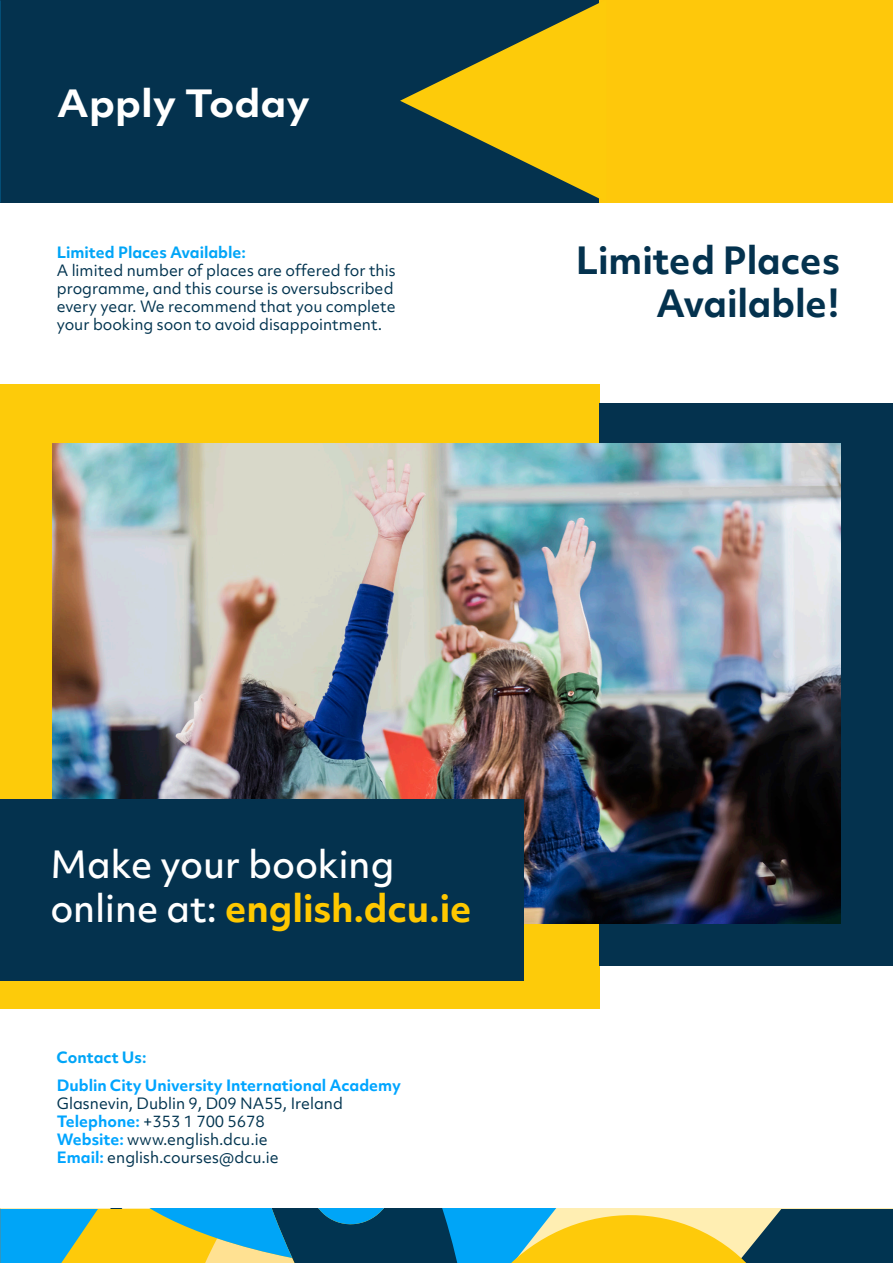
<style>
.page{position:relative;width:893px;height:1263px;background:#fff}
.page>*{position:absolute;margin:0;border:0;box-sizing:border-box;transform-origin:0 0}
.t1{font:500 36px/43.2px "Objektiv Mk 2";color:#fff}
.t2{font:700 36px/43.2px "Objektiv Mk 2";color:#04324e;text-align:right}
.t3{font:700 36px "Objektiv Mk 2";color:#fff;scale:1.1 1}
.t4{font:15px/18px "Objektiv Mk 2";color:#00334f}
.t5{font:700 15px "Objektiv Mk 2";color:#00a5ff}
.t6{font:700 15px "Objektiv Mk 2";color:#00a5f7}
.s1{font-weight:700;color:#00a5f7}
.s2{font-weight:700;color:#ffc800}
.s3{font-weight:700;color:#00a5ff}
</style>
<div class="page">
<div style="left:0;top:385px;width:599px;height:624px;background:#fdcb0a"></div>
<div style="left:599px;top:403px;width:294px;height:562px;background:#04324e"></div>
<div style="left:0;top:0;width:893px;height:202px;background:#04324e"></div>
<img style="left:52px;top:443px;width:788px;height:481px">
<div style="left:599px;top:0;width:294px;height:202px;background:#fec80b"></div>
<div style="left:0;top:799px;width:523px;height:182px;background:#04324e"></div>
<svg style="left:0;top:1209px;width:893px;height:54px;background:#679373"></svg>
<svg style="left:400px;top:3px;width:199px;height:196px"></svg>
<p class="t3" style="left:57px;top:78px;width:232px">Apply Today</p>
<p class="t4" style="left:57px;top:243px;width:340px"><span class="s1">Limited Places Available:<br></span>A limited number of places are offered for this programme, and this course is oversubscribed every year. We recommend that you complete your booking soon to avoid disappointment.</p>
<p class="t2" style="left:576px;top:238px;width:266px">Limited Places<br>Available!</p>
<p class="t1" style="left:50px;top:843px;width:423px">Make your booking online at: <span class="s2">english.dcu.ie</span></p>
<p class="t6" style="left:57px;top:1047px;width:92px">Contact Us:</p>
<p class="t5" style="left:57px;top:1075px;width:346px">Dublin City University International Academy</p>
<p class="t4" style="left:57px;top:1094px;width:288px">Glasnevin, Dublin 9, D09 NA55, Ireland</p>
<p class="t4" style="left:57px;top:1112px;width:210px"><span class="s3">Telephone:</span> +353 1 700 5678</p>
<p class="t4" style="left:57px;top:1130px;width:212px"><span class="s3">Website:</span> www.english.dcu.ie</p>
<p class="t4" style="left:57px;top:1148px;width:223px"><span class="s3">Email:</span> english.courses@dcu.ie</p>
</div>
